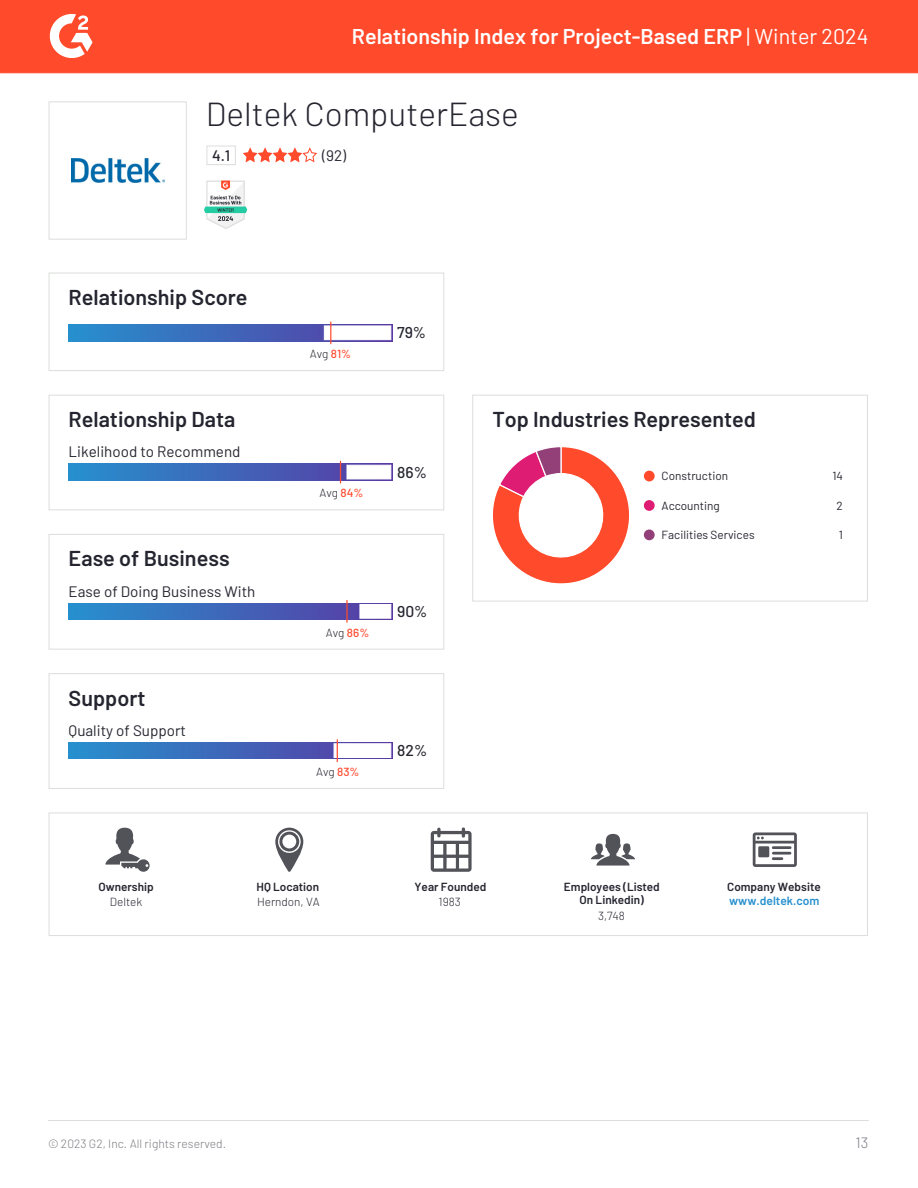
<style>
.page{position:relative;width:918px;height:1188px;background:#fff}
.page>*{position:absolute;margin:0;border:0;box-sizing:border-box;transform-origin:0 0}
.t1{font:300 33.3px "Barlow";color:#252530}
.t2{font:600 21.6px "Barlow";color:#252530}
.t3{font:600 21.45px "Barlow";color:#fff}
.t4{font:500 15.75px "Barlow";color:#252530}
.t5{font:15.15px "Barlow";color:#252530}
.t6{font:500 15.15px "Barlow";color:#252530}
.t7{font:300 15px "Barlow";color:#7c7c83}
.t8{font:300 12px "Barlow";color:#7c7c83}
.t9{font:600 12px "Barlow";color:#2690ce}
.t10{font:600 11.7px/12.9px "Barlow";color:#252530;text-align:center}
.t11{font:300 11.7px "Barlow";color:#252530}
.t12{font:11.7px "Barlow";color:#252530}
.s1{font-weight:400}
.s2{font-weight:500;color:#ff492c}
</style>
<div class="page">
<div style="left:0;top:0;width:918px;height:73px;background:#ff4a2b"></div>
<svg style="left:49px;top:14px;width:44px;height:44px"></svg>
<div style="left:49px;top:101px;width:138px;height:139px;border:1px solid #dbdedb"></div>
<img style="left:71px;top:158px;width:93px;height:25px">
<div style="left:206px;top:146px;width:30px;height:19px;border:1px solid #dbdedb"></div>
<svg style="left:243px;top:147px;width:74px;height:15px"></svg>
<svg style="left:204px;top:181px;width:43px;height:48px"></svg>
<div style="left:49px;top:273px;width:395px;height:98px;border:1px solid #dbdedb"></div>
<svg style="left:69px;top:325px;width:323px;height:16px;background:#3d6fbd"></svg>
<div style="left:324px;top:326px;width:67px;height:14px;background:#fff;border:1px solid #fff"></div>
<svg style="left:330px;top:322px;width:1px;height:22px"></svg>
<div style="left:49px;top:395px;width:395px;height:115px;border:1px solid #dbdedb"></div>
<svg style="left:69px;top:464px;width:323px;height:16px;background:#3e6cbb"></svg>
<div style="left:347px;top:465px;width:44px;height:14px;background:#fff;border:1px solid #fff"></div>
<svg style="left:340px;top:461px;width:1px;height:22px"></svg>
<div style="left:49px;top:534px;width:395px;height:116px;border:1px solid #dbdedb"></div>
<svg style="left:69px;top:603px;width:323px;height:17px;background:#3e6aba"></svg>
<div style="left:360px;top:604px;width:31px;height:14px;background:#fff"></div>
<hr style="left:346px;top:600px;width:2px;height:23px;background:#ff4a2b">
<div style="left:49px;top:673px;width:395px;height:116px;border:1px solid #dbdedb"></div>
<svg style="left:69px;top:742px;width:323px;height:17px;background:#3e6dbc"></svg>
<div style="left:334px;top:744px;width:57px;height:14px;background:#fff"></div>
<svg style="left:337px;top:739px;width:1px;height:23px"></svg>
<div style="left:472px;top:395px;width:396px;height:207px;border:1px solid #dbdedb"></div>
<svg style="left:493px;top:447px;width:136px;height:137px"></svg>
<div style="left:644px;top:471px;width:11px;height:10px;background:#ff4a2b;border-radius:50%"></div>
<div style="left:644px;top:500px;width:11px;height:11px;background:#de1c73;border-radius:50%"></div>
<div style="left:644px;top:529px;width:11px;height:11px;background:#944078;border-radius:50%"></div>
<div style="left:49px;top:812px;width:819px;height:124px;border:1px solid #dbdedb"></div>
<svg style="left:106px;top:828px;width:44px;height:44px"></svg>
<svg style="left:275px;top:828px;width:28px;height:44px"></svg>
<svg style="left:431px;top:828px;width:41px;height:44px"></svg>
<svg style="left:591px;top:834px;width:44px;height:32px"></svg>
<svg style="left:753px;top:832px;width:44px;height:35px"></svg>
<hr style="left:48px;top:1120px;width:820px;height:1px;background:#dbdedb">
<p class="t3" style="left:352px;top:22px;width:518px">Relationship Index for Project-Based ERP <span class="s1">| Winter 2024</span></p>
<h1 class="t1" style="left:206px;top:93px;width:314px">Deltek ComputerEase</h1>
<p class="t6" style="left:212px;top:145px;width:20px">4.1</p>
<p class="t5" style="left:322px;top:146px;width:26px">(92)</p>
<p class="t2" style="left:69px;top:283px;width:180px">Relationship Score</p>
<p class="t2" style="left:69px;top:405px;width:168px">Relationship Data</p>
<p class="t5" style="left:69px;top:442px;width:173px">Likelihood to Recommend</p>
<p class="t2" style="left:69px;top:545px;width:163px">Ease of Business</p>
<p class="t5" style="left:69px;top:582px;width:188px">Ease of Doing Business With</p>
<p class="t2" style="left:69px;top:684px;width:78px">Support</p>
<p class="t5" style="left:69px;top:721px;width:119px">Quality of Support</p>
<p class="t11" style="left:310px;top:346px;width:43px">Avg <span class="s2">81%</span></p>
<p class="t4" style="left:397px;top:323px;width:30px">79%</p>
<p class="t11" style="left:319px;top:486px;width:45px">Avg <span class="s2">84%</span></p>
<p class="t4" style="left:397px;top:462px;width:31px">86%</p>
<p class="t11" style="left:326px;top:625px;width:45px">Avg <span class="s2">86%</span></p>
<p class="t4" style="left:397px;top:601px;width:32px">90%</p>
<p class="t11" style="left:316px;top:764px;width:45px">Avg <span class="s2">83%</span></p>
<p class="t4" style="left:397px;top:740px;width:31px">82%</p>
<p class="t2" style="left:492px;top:405px;width:265px">Top Industries Represented</p>
<p class="t12" style="left:662px;top:469px;width:68px">Construction</p>
<p class="t12" style="left:832px;top:469px;width:12px">14</p>
<p class="t12" style="left:662px;top:498px;width:60px">Accounting</p>
<p class="t12" style="left:837px;top:498px;width:8px">2</p>
<p class="t12" style="left:662px;top:527px;width:95px">Facilities Services</p>
<p class="t12" style="left:839px;top:528px;width:6px">1</p>
<p class="t10" style="left:98px;top:880px;width:57px">Ownership</p>
<p class="t11" style="left:110px;top:894px;width:34px">Deltek</p>
<p class="t10" style="left:257px;top:880px;width:64px">HQ Location</p>
<p class="t11" style="left:257px;top:894px;width:64px">Herndon, VA</p>
<p class="t10" style="left:415px;top:880px;width:73px">Year Founded</p>
<p class="t11" style="left:439px;top:894px;width:24px">1983</p>
<p class="t10" style="left:564px;top:880px;width:97px">Employees (Listed<br>On Linkedin)</p>
<p class="t11" style="left:598px;top:908px;width:28px">3,748</p>
<p class="t10" style="left:727px;top:880px;width:95px">Company Website</p>
<p class="t9" style="left:729px;top:893px;width:92px">www.deltek.com</p>
<p class="t8" style="left:48px;top:1136px;width:180px">© 2023 G2, Inc. All rights reserved.</p>
<p class="t7" style="left:856px;top:1132px;width:14px">13</p>
</div>
